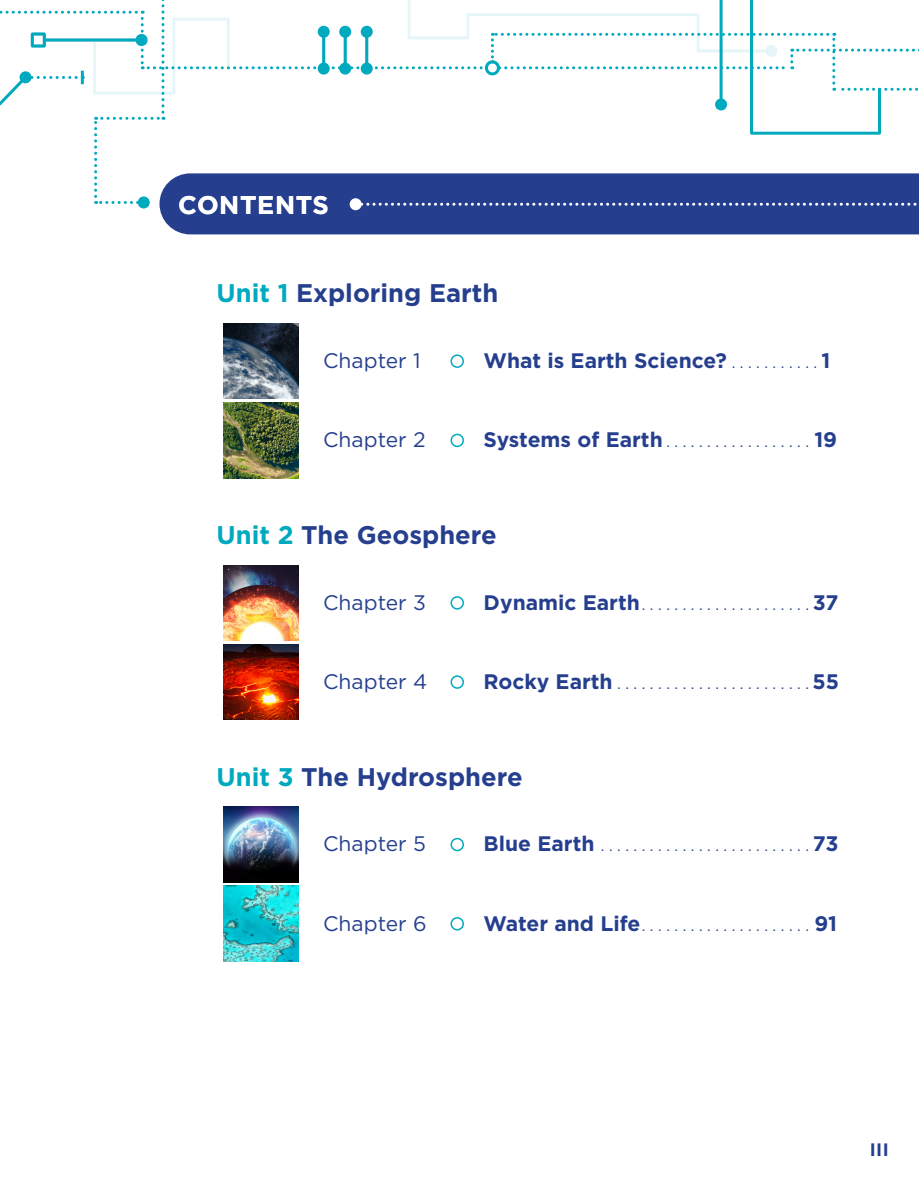
<style>
.page{position:relative;width:919px;height:1186px;background:#fff}
.page>*{position:absolute;margin:0;border:0;box-sizing:border-box;transform-origin:0 0}
.vocabTerm{font:700 25.5px "Gotham";color:#253f8e}
.Subhead_H2{font:700 25.5px "Gotham";letter-spacing:.025em;color:#fff}
.t1{font:21px "Gotham";color:#253f8e}
.t2{font:700 21px "Gotham";color:#253f8e}
.t3{font:700 18px "Gotham";color:#253f8e}
.t4{font:15px "Gotham";color:#253f8e}
.s1{color:#00aabe}
.s2{font-weight:400;font-size:15px}
.s3{font-weight:700;font-size:21px}
</style>
<div class="page">
<div style="left:159px;top:206px;width:760px;height:28px;background:#253f8e"></div>
<div style="left:138px;top:196px;width:12px;height:12px;background:#00aabe;border-radius:50%"></div>
<div style="left:350px;top:198px;width:12px;height:12px;background:#fff;border-radius:50%"></div>
<div style="left:450px;top:354px;width:14px;height:14px;border:2px solid #00aabe;border-radius:50%"></div>
<div style="left:450px;top:434px;width:14px;height:13px;border:2px solid #00aabe;border-radius:50%"></div>
<div style="left:450px;top:596px;width:14px;height:14px;border:2px solid #00aabe;border-radius:50%"></div>
<div style="left:450px;top:675px;width:14px;height:14px;border:2px solid #00aabe;border-radius:50%"></div>
<div style="left:450px;top:838px;width:14px;height:13px;border:2px solid #00aabe;border-radius:50%"></div>
<div style="left:450px;top:917px;width:14px;height:13px;border:2px solid #00aabe;border-radius:50%"></div>
<img style="left:223px;top:323px;width:76px;height:76px">
<img style="left:223px;top:403px;width:76px;height:75px">
<img style="left:223px;top:565px;width:76px;height:76px">
<img style="left:223px;top:644px;width:76px;height:76px">
<img style="left:223px;top:807px;width:76px;height:75px">
<img style="left:223px;top:886px;width:76px;height:75px">
<svg style="left:0;top:0;width:919px;height:206px"></svg>
<p class="Subhead_H2" style="left:178px;top:188px;width:152px">CONTENTS</p>
<p class="vocabTerm" style="left:217px;top:276px;width:283px"><span class="s1">Unit 1</span> Exploring Earth</p>
<p class="t1" style="left:323px;top:347px;width:99px">Chapter 1</p>
<p class="t2" style="left:484px;top:346px;width:348px">What is Earth Science? <span class="s2">. . . . . . . . . .</span> 1</p>
<p class="t1" style="left:323px;top:426px;width:104px">Chapter 2</p>
<p class="t4" style="left:484px;top:432px;width:355px"><span class="s3">Systems of Earth</span> . . . . . . . . . . . . . . . . . . <span class="s3">19</span></p>
<p class="vocabTerm" style="left:217px;top:518px;width:282px"><span class="s1">Unit 2</span> The Geosphere</p>
<p class="t1" style="left:323px;top:589px;width:104px">Chapter 3</p>
<p class="t4" style="left:484px;top:595px;width:356px"><span class="s3">Dynamic Earth</span> . . . . . . . . . . . . . . . . . . . . <span class="s3">37</span></p>
<p class="t1" style="left:323px;top:668px;width:106px">Chapter 4</p>
<p class="t4" style="left:484px;top:674px;width:357px"><span class="s3">Rocky Earth</span> . . . . . . . . . . . . . . . . . . . . . . . <span class="s3">55</span></p>
<p class="vocabTerm" style="left:217px;top:760px;width:308px"><span class="s1">Unit 3</span> The Hydrosphere</p>
<p class="t1" style="left:323px;top:830px;width:104px">Chapter 5</p>
<p class="t4" style="left:484px;top:836px;width:356px"><span class="s3">Blue Earth</span> . . . . . . . . . . . . . . . . . . . . . . . . . <span class="s3">73</span></p>
<p class="t1" style="left:323px;top:909px;width:105px">Chapter 6</p>
<p class="t4" style="left:484px;top:915px;width:355px"><span class="s3">Water and Life</span> . . . . . . . . . . . . . . . . . . . . . <span class="s3">91</span></p>
<p class="t3" style="left:869px;top:1137px;width:21px">iii</p>
</div>
